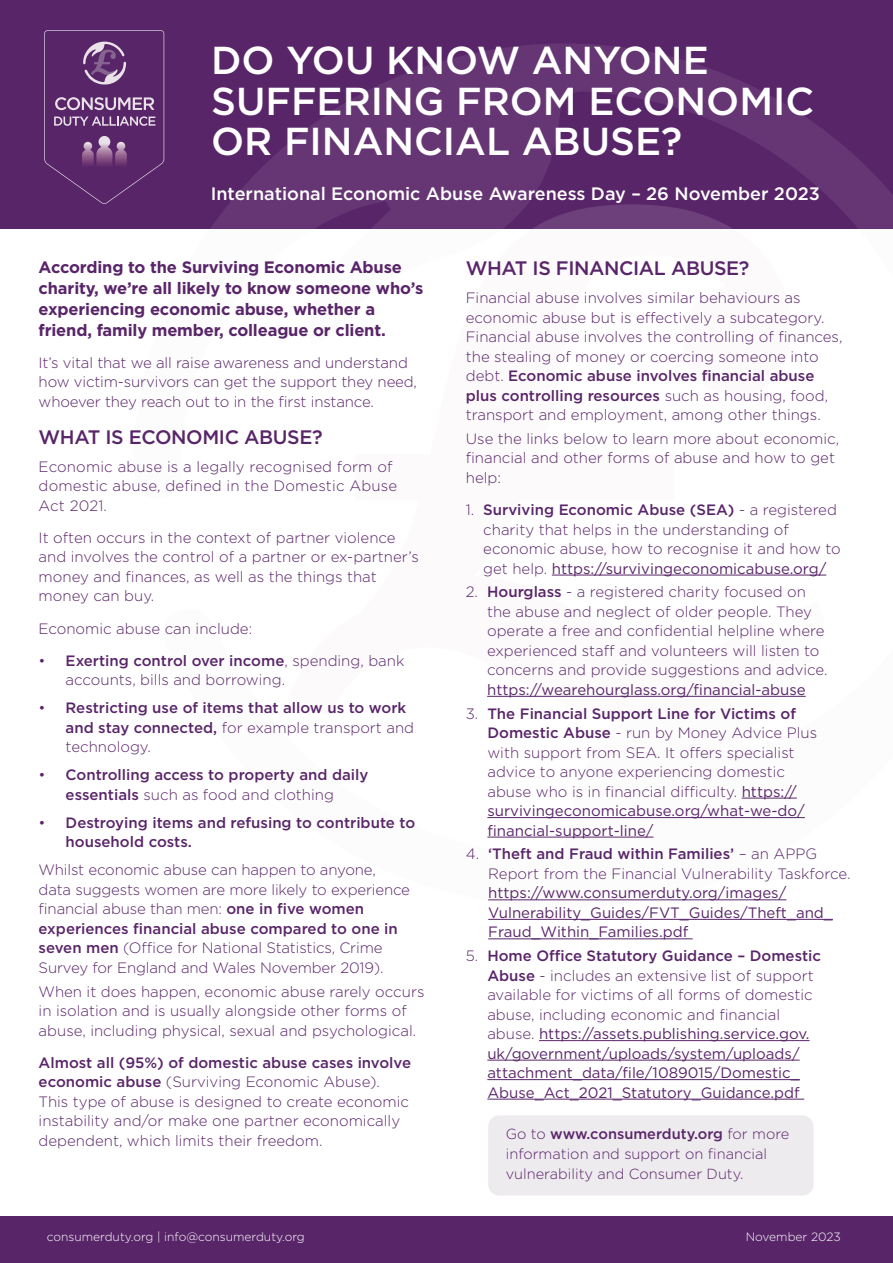
<style>
.page{position:relative;width:893px;height:1263px;background:#fff}
.page>*{position:absolute;margin:0;border:0;box-sizing:border-box;transform-origin:0 0}
.t1{font:500 38.85px/40.5px "Gotham";color:#fff}
.t2{font:500 19.5px "Gotham";letter-spacing:-.02em;color:#592569}
.t3{font:500 18px "Gotham";color:#fff}
.t4{font:700 16.5px/21px "Gotham";letter-spacing:-.01em;color:#592569}
.t5{font:300 15px/19.5px "Gotham";color:#592569}
.t6{font:15px/19.5px "Gotham";color:#592569}
.t7{font:500 15px/19.5px "Gotham";color:#592569}
.t8{font:300 14.55px/20px "Gotham";color:#592569}
.t9{font:300 12px "Gotham";color:#fff}
.s1{font-weight:500}
.s2{font-weight:300}
.s3{font-weight:400}
</style>
<div class="page">
<div style="left:0;top:0;width:893px;height:229px;background:#592569"></div>
<svg style="left:44px;top:30px;width:120px;height:174px"></svg>
<svg style="left:487px;top:574px;width:340px;height:327px"></svg>
<svg style="left:134px;top:43px;width:759px;height:186px"></svg>
<div style="left:0;top:1216px;width:893px;height:47px;background:#592569"></div>
<hr style="left:552px;top:575px;width:274px;height:1px;background:#592569">
<hr style="left:487px;top:696px;width:319px;height:1px;background:#592569">
<hr style="left:742px;top:798px;width:55px;height:1px;background:#592569">
<hr style="left:487px;top:817px;width:318px;height:1px;background:#592569">
<hr style="left:487px;top:837px;width:166px;height:1px;background:#592569">
<hr style="left:488px;top:899px;width:298px;height:1px;background:#592569">
<hr style="left:488px;top:919px;width:345px;height:1px;background:#592569">
<hr style="left:488px;top:938px;width:205px;height:1px;background:#592569">
<hr style="left:539px;top:1040px;width:271px;height:1px;background:#592569">
<hr style="left:487px;top:1060px;width:313px;height:1px;background:#592569">
<hr style="left:487px;top:1079px;width:313px;height:1px;background:#592569">
<hr style="left:487px;top:1099px;width:317px;height:1px;background:#592569">
<div style="left:488px;top:1115px;width:326px;height:80px;background:#eeebef;border-radius:11px"></div>
<h1 class="t1" style="left:211px;top:40px;width:604px">DO YOU KNOW ANYONE<br>SUFFERING FROM ECONOMIC<br>OR FINANCIAL ABUSE?</h1>
<p class="t3" style="left:211px;top:182px;width:611px">International Economic Abuse Awareness Day – 26 November 2023</p>
<p class="t4" style="left:39px;top:256px;width:386px">According to the Surviving Economic Abuse charity, we’re all likely to know someone who’s experiencing economic abuse, whether a friend, family member, colleague or client.</p>
<p class="t5" style="left:39px;top:352px;width:380px">It’s vital that we all raise awareness and understand how victim-survivors can get the support they need, whoever they reach out to in the first instance.</p>
<h2 class="t2" style="left:39px;top:424px;width:285px">WHAT IS ECONOMIC ABUSE?</h2>
<p class="t5" style="left:39px;top:456px;width:360px">Economic abuse is a legally recognised form of domestic abuse, defined in the Domestic Abuse<br>Act 2021.</p>
<p class="t5" style="left:39px;top:527px;width:382px">It often occurs in the context of partner violence and involves the control of a partner or ex-partner’s money and finances, as well as the things that money can buy.</p>
<p class="t5" style="left:39px;top:618px;width:215px">Economic abuse can include:</p>
<p class="t5" style="left:66px;top:650px;width:340px;text-indent:-27px">• <span class="s1">Exerting control over income</span>, spending, bank accounts, bills and borrowing.</p>
<p class="t7" style="left:66px;top:698px;width:350px;text-indent:-27px"><span class="s2">•</span> Restricting use of items that allow us to work and stay connected, <span class="s2">for example transport and technology.</span></p>
<p class="t7" style="left:39px;top:765px;width:331px;text-align:center"><span class="s2">•</span> Controlling access to property and daily essentials <span class="s2">such as food and clothing</span></p>
<p class="t7" style="left:66px;top:813px;width:351px;text-indent:-27px"><span class="s2">•</span> Destroying items and refusing to contribute to household costs.</p>
<p class="t5" style="left:39px;top:860px;width:373px">Whilst economic abuse can happen to anyone, data suggests women are more likely to experience financial abuse than men: <span class="s1">one in five women experiences financial abuse compared to one in seven men</span> (Office for National Statistics, Crime Survey for England and Wales November 2019).</p>
<p class="t5" style="left:39px;top:981px;width:387px">When it does happen, economic abuse rarely occurs in isolation and is usually alongside other forms of abuse, including physical, sexual and psychological.</p>
<p class="t5" style="left:39px;top:1052px;width:374px"><span class="s1">Almost all (95%) of domestic abuse cases involve economic abuse</span> (Surviving Economic Abuse).<br>This type of abuse is designed to create economic instability and/or make one partner economically dependent, which limits their freedom.</p>
<p class="t9" style="left:47px;top:1229px;width:259px">consumerduty.org | info@consumerduty.org</p>
<h2 class="t2" style="left:466px;top:255px;width:285px">WHAT IS FINANCIAL ABUSE?</h2>
<p class="t5" style="left:466px;top:288px;width:378px">Financial abuse involves similar behaviours as economic abuse but is effectively a subcategory.<br>Financial abuse involves the controlling of finances, the stealing of money or coercing someone into debt. <span class="s1">Economic abuse involves financial abuse plus controlling resources</span> such as housing, food, transport and employment, among other things.</p>
<p class="t5" style="left:466px;top:428px;width:375px">Use the links below to learn more about economic, financial and other forms of abuse and how to get help:</p>
<p class="t5" style="left:483px;top:500px;width:359px;text-indent:-17px">1. <span class="s1">Surviving Economic Abuse (SEA)</span> - a registered charity that helps in the understanding of economic abuse, how to recognise it and how to get help. <span class="s3">https://survivingeconomicabuse.org/</span></p>
<p class="t5" style="left:487px;top:582px;width:342px;text-indent:-21px">2. <span class="s1">Hourglass</span> - a registered charity focused on the abuse and neglect of older people. They operate a free and confidential helpline where experienced staff and volunteers will listen to concerns and provide suggestions and advice.</p>
<p class="t6" style="left:487px;top:679px;width:320px">https://wearehourglass.org/financial-abuse</p>
<p class="t5" style="left:487px;top:703px;width:331px;text-indent:-22px">3. <span class="s1">The Financial Support Line for Victims of Domestic Abuse</span> - run by Money Advice Plus with support from SEA. It offers specialist advice to anyone experiencing domestic abuse who is in financial difficulty. <span class="s3">https:// survivingeconomicabuse.org/what-we-do/ financial-support-line/</span></p>
<p class="t5" style="left:488px;top:844px;width:364px;text-indent:-22px">4. <span class="s1">‘Theft and Fraud within Families’</span> – an APPG<br>Report from the Financial Vulnerability Taskforce.</p>
<p class="t6" style="left:488px;top:883px;width:346px">https://www.consumerduty.org/images/<br>Vulnerability_Guides/FVT_Guides/Theft_and_<br>Fraud_Within_Families.pdf</p>
<p class="t6" style="left:487px;top:946px;width:335px;text-indent:-22px"><span class="s2">5.</span> <span class="s1">Home Office Statutory Guidance – Domestic Abuse</span> <span class="s2">- includes an extensive list of support available for victims of all forms of domestic abuse, including economic and financial abuse.</span> https://assets.publishing.service.gov. uk/government/uploads/system/uploads/ attachment_data/file/1089015/Domestic_ Abuse_Act_2021_Statutory_Guidance.pdf</p>
<p class="t8" style="left:506px;top:1124px;width:285px">Go to <span class="s1">www.consumerduty.org</span> for more information and support on financial vulnerability and Consumer Duty.</p>
<p class="t9" style="left:746px;top:1229px;width:97px">November 2023</p>
</div>
